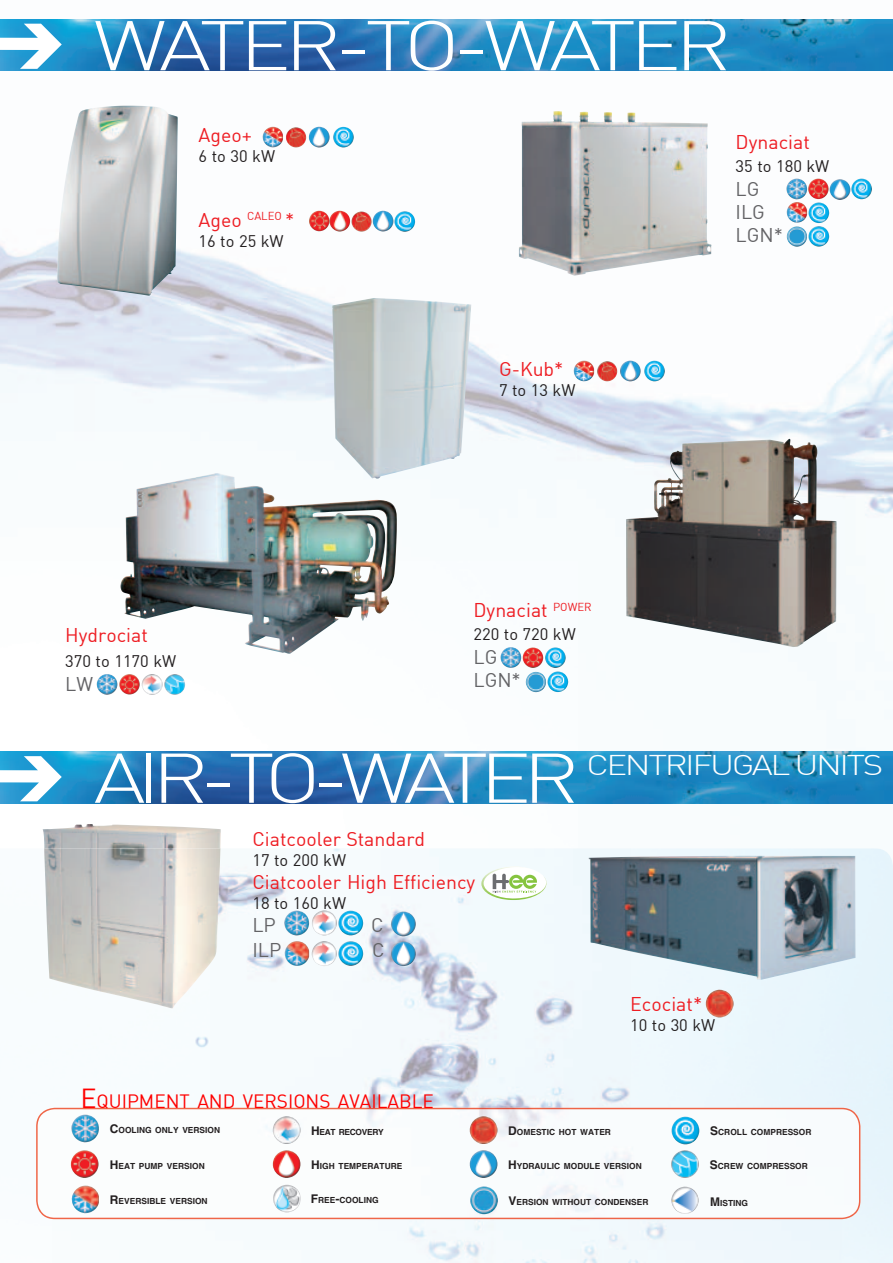
<style>
.page{position:relative;width:893px;height:1263px;background:#fff}
.page>*{position:absolute;margin:0;border:0;box-sizing:border-box;transform-origin:0 0}
.t1{font:300 69.15px "DIN";letter-spacing:-.1em;color:#fff;scale:1.25 1}
.t2{font:300 28.05px "DIN";letter-spacing:-.07em;color:#fff;scale:1.25 1}
.t3{font:19.5px "DIN";color:#ee1d23}
.t4{font:19.5px/23.4px "DIN";color:#636366}
.t5{font:18.9px "DIN";color:#f00}
.t6{font:16.5px "DIN";color:#231f20}
.t7{font:700 8.4px "Helvetica";color:#231f20}
.t8{font:700 8.4px "Helvetica";letter-spacing:-.035em;color:#231f20}
.s1{font-size:27px}
.s2{font-size:12px}
</style>
<div class="page">
<img style="left:0;top:19px;width:577px;height:811px">
<img style="left:577px;top:19px;width:316px;height:785px">
<img style="left:210px;top:848px;width:420px;height:260px">
<img style="left:53px;top:1008px;width:157px;height:100px">
<div style="left:841px;top:1159px;width:52px;height:104px;background:#e9f6fc"></div>
<img style="left:52px;top:1219px;width:789px;height:44px">
<img style="left:0;top:752px;width:893px;height:51px">
<img style="left:0;top:20px;width:893px;height:51px">
<svg style="left:0;top:24px;width:62px;height:45px"></svg>
<svg style="left:0;top:756px;width:62px;height:45px"></svg>
<img style="left:119px;top:473px;width:278px;height:181px">
<img style="left:57px;top:106px;width:121px;height:190px">
<img style="left:626px;top:440px;width:211px;height:207px">
<img style="left:142px;top:674px;width:43px;height:21px">
<img style="left:97px;top:674px;width:20px;height:21px">
<img style="left:119px;top:674px;width:21px;height:20px">
<img style="left:309px;top:127px;width:21px;height:20px">
<img style="left:333px;top:127px;width:21px;height:20px">
<img style="left:262px;top:127px;width:21px;height:20px">
<img style="left:286px;top:127px;width:20px;height:20px">
<img style="left:309px;top:211px;width:106px;height:21px">
<img style="left:620px;top:361px;width:21px;height:20px">
<img style="left:644px;top:361px;width:21px;height:20px">
<img style="left:574px;top:361px;width:20px;height:20px">
<img style="left:597px;top:361px;width:20px;height:20px">
<img style="left:43px;top:824px;width:178px;height:184px">
<img style="left:588px;top:856px;width:268px;height:124px">
<img style="left:284px;top:911px;width:25px;height:25px">
<img style="left:312px;top:910px;width:51px;height:25px">
<img style="left:284px;top:941px;width:25px;height:25px">
<img style="left:312px;top:941px;width:51px;height:25px">
<img style="left:391px;top:912px;width:25px;height:24px">
<img style="left:391px;top:941px;width:25px;height:25px">
<img style="left:500px;top:647px;width:21px;height:21px">
<img style="left:523px;top:647px;width:20px;height:21px">
<img style="left:545px;top:647px;width:21px;height:21px">
<img style="left:526px;top:672px;width:20px;height:20px">
<img style="left:548px;top:671px;width:20px;height:21px">
<img style="left:519px;top:111px;width:192px;height:165px">
<img style="left:36px;top:1108px;width:824px;height:111px">
<img style="left:71px;top:1115px;width:28px;height:27px">
<img style="left:71px;top:1150px;width:28px;height:28px">
<img style="left:72px;top:1185px;width:27px;height:28px">
<img style="left:332px;top:298px;width:139px;height:181px">
<img style="left:786px;top:202px;width:43px;height:21px">
<img style="left:787px;top:226px;width:42px;height:21px">
<img style="left:786px;top:179px;width:86px;height:21px">
<img style="left:481px;top:866px;width:66px;height:34px">
<img style="left:273px;top:1150px;width:27px;height:28px">
<img style="left:273px;top:1116px;width:27px;height:28px">
<img style="left:273px;top:1185px;width:28px;height:27px;border-radius:14px">
<img style="left:672px;top:1117px;width:27px;height:27px">
<img style="left:671px;top:1150px;width:28px;height:28px">
<img style="left:470px;top:1150px;width:27px;height:28px">
<img style="left:470px;top:1116px;width:27px;height:28px">
<img style="left:470px;top:1186px;width:28px;height:28px">
<img style="left:671px;top:1187px;width:28px;height:27px">
<img style="left:706px;top:990px;width:27px;height:27px">
<h1 class="t1" style="left:94px;top:3px;width:512px">WATER-TO-WATER</h1>
<h3 class="t3" style="left:199px;top:123px;width:55px">Ageo+</h3>
<h3 class="t6" style="left:199px;top:146px;width:78px">6 to 30 kW</h3>
<h3 class="t3" style="left:199px;top:208px;width:97px">Ageo <sup>CALEO</sup> *</h3>
<h3 class="t6" style="left:199px;top:230px;width:87px">16 to 25 kW</h3>
<h3 class="t3" style="left:736px;top:130px;width:76px">Dynaciat</h3>
<h3 class="t6" style="left:736px;top:156px;width:95px">35 to 180 kW</h3>
<h3 class="t4" style="left:736px;top:177px;width:49px">LG<br>ILG<br>LGN*</h3>
<h3 class="t3" style="left:499px;top:357px;width:66px">G-Kub*</h3>
<h3 class="t6" style="left:499px;top:380px;width:78px">7 to 13 kW</h3>
<h3 class="t3" style="left:65px;top:623px;width:84px">Hydrociat</h3>
<h3 class="t6" style="left:65px;top:651px;width:113px">370 to 1170 kW</h3>
<h3 class="t4" style="left:65px;top:672px;width:29px">LW</h3>
<h3 class="t3" style="left:473px;top:598px;width:120px">Dynaciat <sup>POWER</sup></h3>
<h3 class="t6" style="left:473px;top:624px;width:104px">220 to 720 kW</h3>
<h3 class="t4" style="left:473px;top:645px;width:49px">LG<br>LGN*</h3>
<h1 class="t1" style="left:94px;top:735px;width:390px">AIR-TO-WATER</h1>
<h2 class="t2" style="left:586px;top:747px;width:239px">CENTRIFUGAL UNITS</h2>
<h3 class="t3" style="left:252px;top:826px;width:174px">Ciatcooler Standard</h3>
<h3 class="t6" style="left:252px;top:849px;width:95px">17 to 200 kW</h3>
<h3 class="t3" style="left:252px;top:870px;width:224px">Ciatcooler High Efficiency</h3>
<h3 class="t6" style="left:252px;top:892px;width:95px">18 to 160 kW</h3>
<h3 class="t4" style="left:252px;top:913px;width:25px">LP</h3>
<h3 class="t4" style="left:371px;top:913px;width:14px">C</h3>
<h3 class="t4" style="left:252px;top:938px;width:30px">ILP</h3>
<h3 class="t4" style="left:372px;top:938px;width:14px">C</h3>
<h3 class="t5" style="left:80px;top:1089px;width:355px"><span class="s1">E</span>QUIPMENT AND VERSIONS AVAILABLE</h3>
<p class="t7" style="left:110px;top:1125px;width:112px"><span class="s2">C</span>OOLING ONLY VERSION</p>
<p class="t7" style="left:110px;top:1161px;width:96px"><span class="s2">H</span>EAT PUMP VERSION</p>
<p class="t7" style="left:110px;top:1196px;width:99px"><span class="s2">R</span>EVERSIBLE VERSION</p>
<p class="t8" style="left:311px;top:1127px;width:74px"><span class="s2">H</span>EAT RECOVERY</p>
<p class="t7" style="left:311px;top:1161px;width:93px"><span class="s2">H</span>IGH TEMPERATURE</p>
<p class="t7" style="left:311px;top:1195px;width:69px"><span class="s2">F</span>REE<span class="s2">-</span>COOLING</p>
<h3 class="t3" style="left:630px;top:992px;width:74px">Ecociat*</h3>
<h3 class="t6" style="left:630px;top:1015px;width:87px">10 to 30 kW</h3>
<p class="t7" style="left:508px;top:1127px;width:104px"><span class="s2">D</span>OMESTIC HOT WATER</p>
<p class="t7" style="left:710px;top:1127px;width:103px"><span class="s2">S</span>CROLL COMPRESSOR</p>
<p class="t7" style="left:508px;top:1161px;width:135px"><span class="s2">H</span>YDRAULIC MODULE VERSION</p>
<p class="t7" style="left:508px;top:1197px;width:142px"><span class="s2">V</span>ERSION WITHOUT CONDENSER</p>
<p class="t7" style="left:710px;top:1161px;width:100px"><span class="s2">S</span>CREW COMPRESSOR</p>
<p class="t7" style="left:710px;top:1197px;width:40px"><span class="s2">M</span>ISTING</p>
</div>
